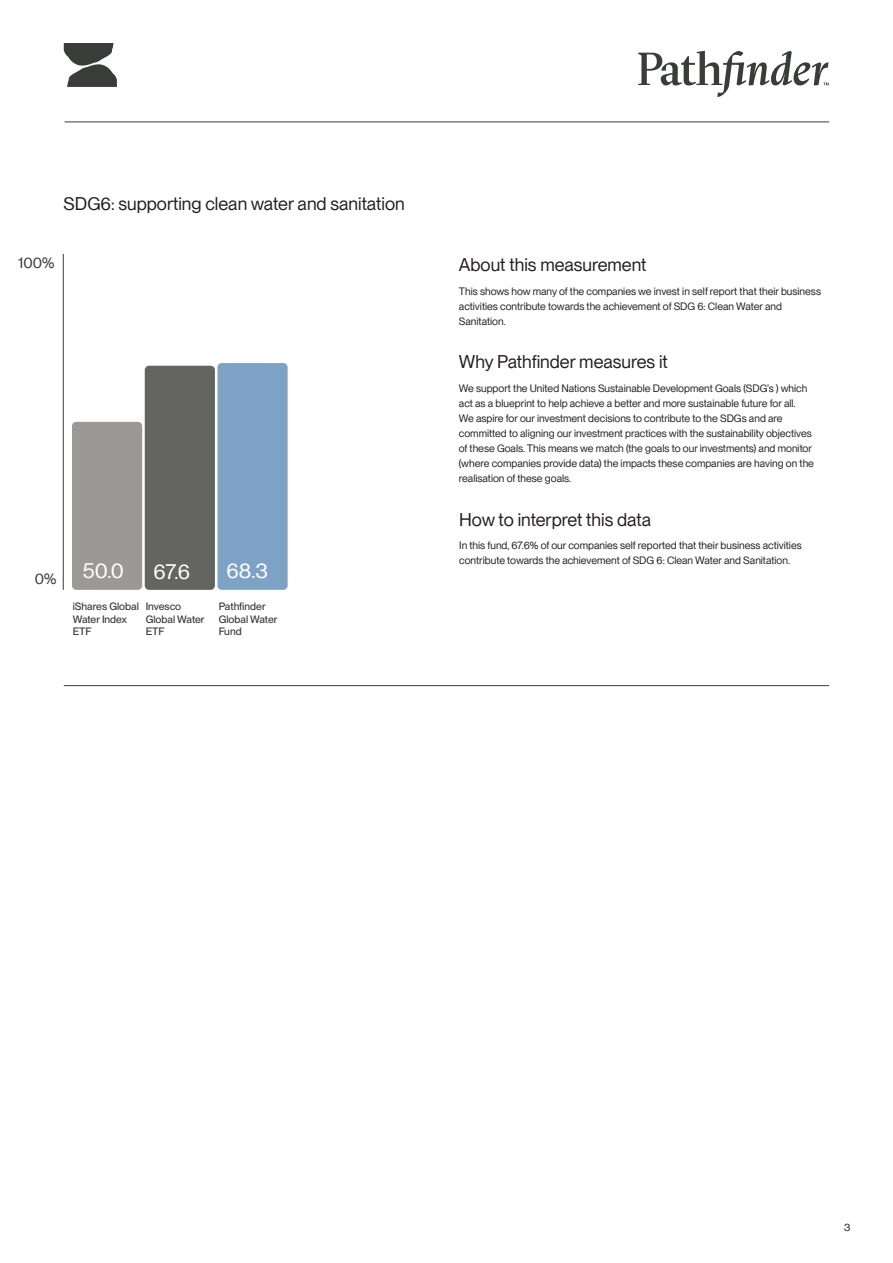
<style>
.page{position:relative;width:893px;height:1263px;background:#fff}
.page>*{position:absolute;margin:0;border:0;box-sizing:border-box;transform-origin:0 0}
.t1{font:21px "PP Neue Montreal";color:#fff}
.t2{font:18px "PP Neue Montreal";color:#231f20}
.t3{font:15px "PP Neue Montreal";color:#383d39}
.t4{font:10.5px/15px "PP Neue Montreal";color:#231f20}
.t5{font:500 10.5px/12.6px "PP Neue Montreal";color:#383d39}
</style>
<div class="page">
<svg style="left:64px;top:43px;width:53px;height:44px"></svg>
<svg style="left:638px;top:51px;width:191px;height:46px"></svg>
<hr style="left:65px;top:121px;width:764px;height:1px;background:#383d39">
<div style="left:72px;top:422px;width:70px;height:168px;background:#9b9896;border-radius:4px"></div>
<div style="left:145px;top:366px;width:70px;height:224px;background:#646460;border-radius:4px"></div>
<div style="left:217px;top:363px;width:71px;height:227px;background:#7ea2c5;border-radius:4px"></div>
<hr style="left:63px;top:254px;width:1px;height:336px;background:#383d39">
<hr style="left:64px;top:685px;width:765px;height:1px;background:#383d39">
<p class="t2" style="left:64px;top:193px;width:343px">SDG6: supporting clean water and sanitation</p>
<p class="t3" style="left:18px;top:254px;width:37px">100%</p>
<p class="t3" style="left:35px;top:570px;width:23px">0%</p>
<p class="t1" style="left:83px;top:559px;width:42px">50.0</p>
<p class="t1" style="left:154px;top:559px;width:38px">67.6</p>
<p class="t1" style="left:226px;top:559px;width:43px">68.3</p>
<p class="t5" style="left:73px;top:600px;width:68px">iShares Global<br>Water Index<br>ETF</p>
<p class="t5" style="left:146px;top:600px;width:60px">Invesco<br>Global Water<br>ETF</p>
<p class="t5" style="left:219px;top:600px;width:60px">Pathfinder<br>Global Water<br>Fund</p>
<p class="t2" style="left:459px;top:254px;width:189px">About this measurement</p>
<p class="t4" style="left:459px;top:283px;width:364px">This shows how many of the companies we invest in self report that their business activities contribute towards the achievement of SDG 6: Clean Water and<br>Sanitation.</p>
<p class="t2" style="left:459px;top:351px;width:210px">Why Pathfinder measures it</p>
<p class="t4" style="left:459px;top:381px;width:357px">We support the United Nations Sustainable Development Goals (SDG’s ) which act as a blueprint to help achieve a better and more sustainable future for all.<br>We aspire for our investment decisions to contribute to the SDGs and are committed to aligning our investment practices with the sustainability objectives of these Goals. This means we match (the goals to our investments) and monitor (where companies provide data) the impacts these companies are having on the realisation of these goals.</p>
<p class="t2" style="left:459px;top:509px;width:193px">How to interpret this data</p>
<p class="t4" style="left:459px;top:538px;width:344px">In this fund, 67.6% of our companies self reported that their business activities contribute towards the achievement of SDG 6: Clean Water and Sanitation.</p>
<p class="t4" style="left:844px;top:1219px;width:8px">3</p>
</div>
